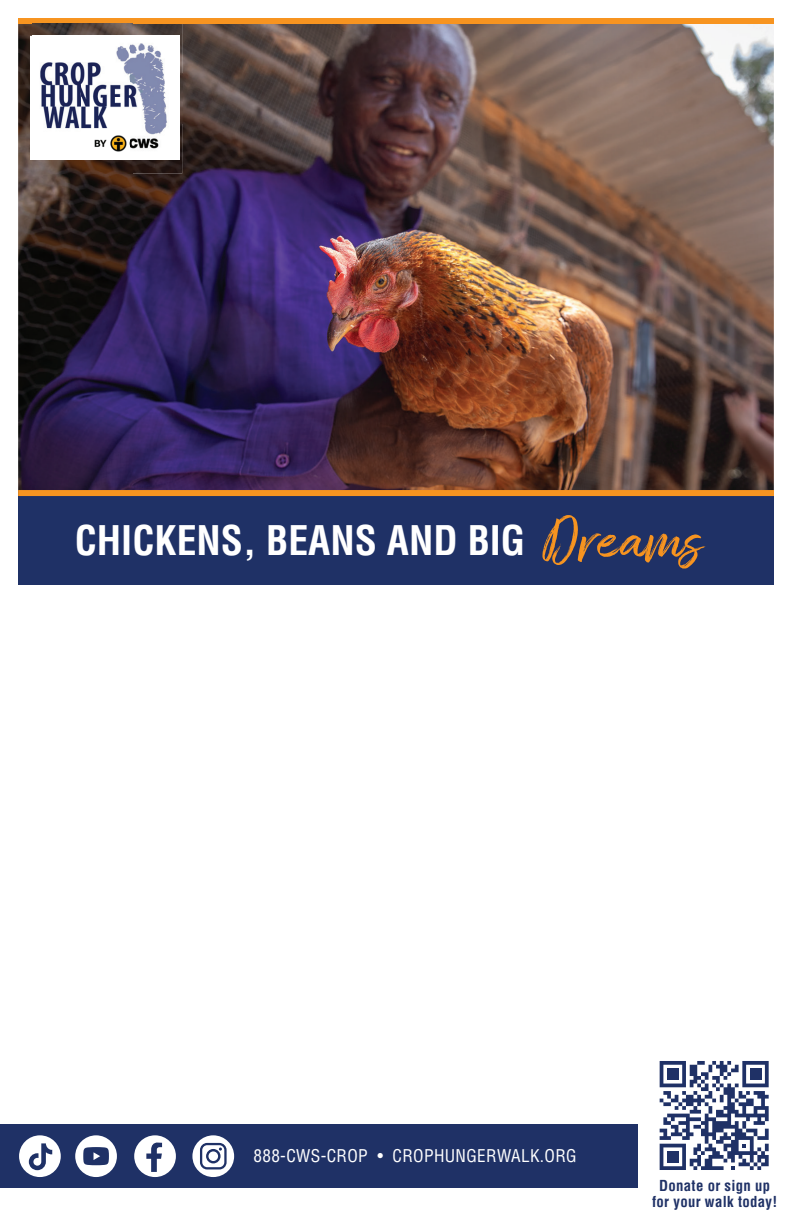
<style>
.page{position:relative;width:792px;height:1224px;background:#fff}
.page>*{position:absolute;margin:0;border:0;box-sizing:border-box;transform-origin:0 0}
.t1{font:700 condensed 39.8px "Helvetica LT Std";color:#fff}
.t2{font:condensed 17.2px "Helvetica LT Std";letter-spacing:.02em;color:#fff}
.t3{font:700 condensed 14.8px/16px "Helvetica LT Std";letter-spacing:.02em;color:#1f3166;text-align:center}
.s1{font-family:"Amithen";font-weight:400;font-stretch:normal;font-size:62px;color:#f79420}
</style>
<div class="page">
<div style="left:0;top:1124px;width:638px;height:64px;background:#1f3166"></div>
<svg style="left:134px;top:1135px;width:42px;height:42px"></svg>
<svg style="left:192px;top:1135px;width:42px;height:42px"></svg>
<svg style="left:19px;top:1135px;width:42px;height:42px"></svg>
<svg style="left:75px;top:1135px;width:42px;height:42px"></svg>
<img style="left:18px;top:24px;width:756px;height:466px">
<div style="left:18px;top:496px;width:756px;height:89px;background:#1f3166"></div>
<div style="left:18px;top:18px;width:756px;height:6px;background:#f79420"></div>
<div style="left:18px;top:490px;width:756px;height:6px;background:#f79420"></div>
<div style="left:30px;top:36px;width:149px;height:124px;background:#fff"></div>
<img style="left:33px;top:24px;width:99px;height:12px">
<img style="left:132px;top:24px;width:50px;height:50px">
<img style="left:179px;top:74px;width:3px;height:50px">
<img style="left:33px;top:160px;width:99px;height:14px">
<img style="left:132px;top:124px;width:50px;height:50px">
<img style="left:40px;top:36px;width:139px;height:124px">
<svg style="left:660px;top:1061px;width:109px;height:109px"></svg>
<div style="left:667px;top:1069px;width:11px;height:11px;background:#1f3166"></div>
<div style="left:750px;top:1069px;width:11px;height:11px;background:#1f3166"></div>
<div style="left:667px;top:1151px;width:11px;height:11px;background:#1f3166"></div>
<h1 class="t1" style="left:75px;top:515px;width:628px">CHICKENS, BEANS AND BIG <span class="s1">Dreams</span></h1>
<p class="t2" style="left:254px;top:1145px;width:325px">888-CWS-CROP • CROPHUNGERWALK.ORG</p>
<p class="t3" style="left:652px;top:1178px;width:127px">Donate or sign up for your walk today!</p>
</div>
